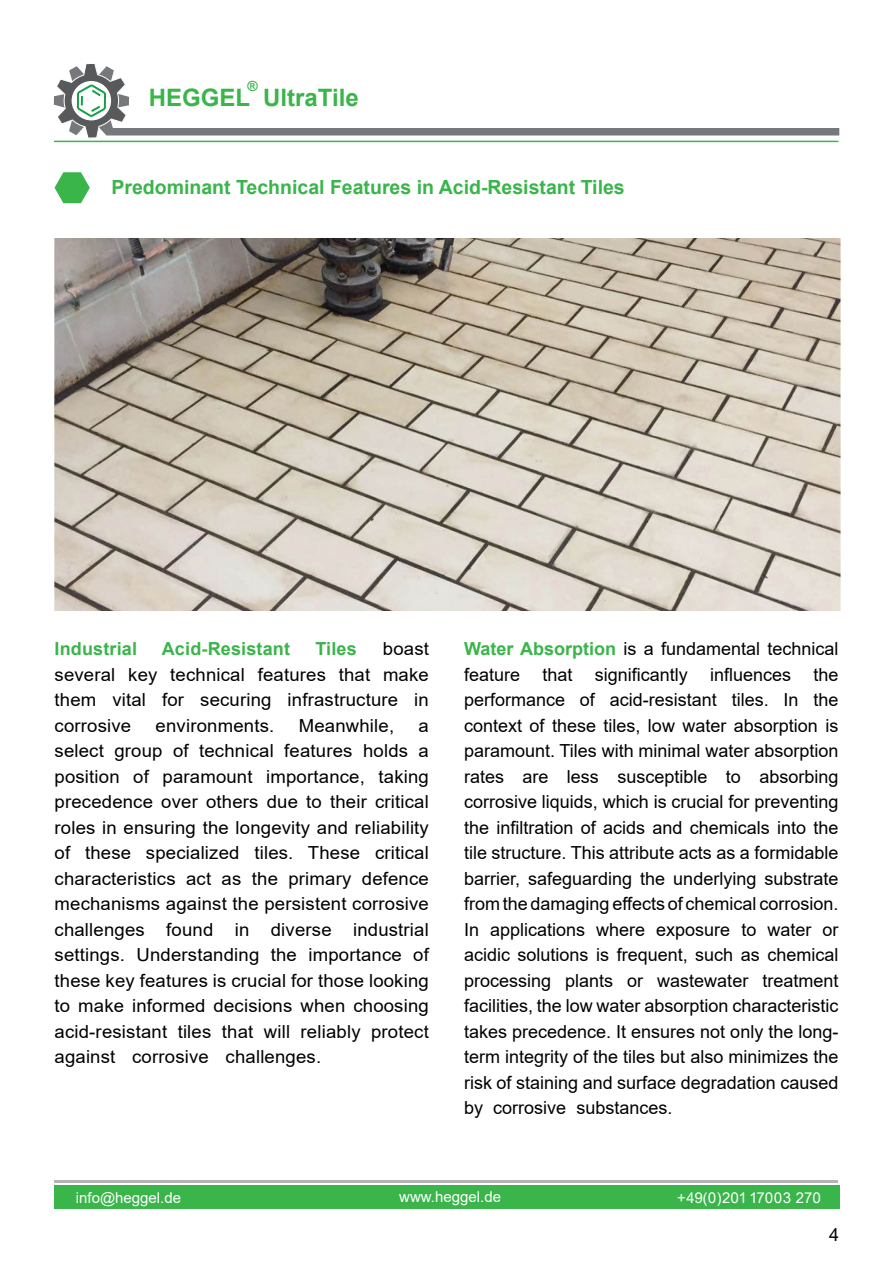
<style>
.page{position:relative;width:893px;height:1263px;background:#fff}
.page>*{position:absolute;margin:0;border:0;box-sizing:border-box;transform-origin:0 0}
.t1{font:700 24px "Arial";color:#39b54a}
.t2{font:700 19.5px "Arial";color:#39b54a}
.t3{font:18px/25.5px "Arial";letter-spacing:.01em;color:#000;text-align:justify}
.t4{font:700 18px "Arial";letter-spacing:.01em;color:#39b54a}
.t5{font:18px "ER Arial KOI 8";color:#000}
.t6{font:15px "Arial";color:#fff}
.t7{font:15px "ER Arial KOI 8";color:#fff}
.t8{font:700 13.95px "Arial";color:#39b54a}
.s1{font-weight:700;color:#39b54a}
</style>
<div class="page">
<div style="left:106px;top:128px;width:733px;height:7px;background:#77787b"></div>
<svg style="left:54px;top:64px;width:75px;height:74px"></svg>
<hr style="left:54px;top:141px;width:784px;height:1px;background:#39b54a">
<div style="left:55px;top:1185px;width:785px;height:24px;background:#39b54a"></div>
<hr style="left:55px;top:1180px;width:783px;height:3px;background:#767171">
<svg style="left:55px;top:172px;width:35px;height:31px"></svg>
<img style="left:55px;top:238px;width:785px;height:372px">
<p class="t8" style="left:247px;top:76px;width:12px">®</p>
<h1 class="t1" style="left:149px;top:80px;width:211px">HEGGEL UltraTile</h1>
<p class="t2" style="left:111px;top:174px;width:515px">Predominant Technical Features in Acid-Resistant Tiles</p>
<p class="t3" style="left:55px;top:636px;width:376px;text-indent:328px">boast several key technical features that make them vital for securing infrastructure in corrosive</p>
<p class="t4" style="left:55px;top:636px;width:84px">Industrial</p>
<p class="t4" style="left:162px;top:636px;width:130px">Acid-Resistant</p>
<p class="t4" style="left:315px;top:636px;width:43px">Tiles</p>
<p class="t3" style="left:156px;top:712px;width:120px">environments.</p>
<p class="t3" style="left:299px;top:712px;width:97px">Meanwhile,</p>
<p class="t3" style="left:55px;top:712px;width:376px;text-indent:364px">a select group of technical features holds a position of paramount importance, taking precedence over others due to their critical roles in ensuring the longevity and reliability of these specialized tiles. These critical characteristics act as the primary defence mechanisms against the persistent corrosive challenges found in diverse industrial settings. Understanding the importance of these key features is crucial for those looking to make informed decisions when choosing acid-resistant tiles that will reliably protect against corrosive challenges.</p>
<p class="t3" style="left:464px;top:636px;width:376px"><span class="s1">Water Absorption</span> is a fundamental technical feature that significantly influences the performance of acid-resistant tiles. In the context of these tiles, low water absorption is paramount. Tiles with minimal water absorption rates are less susceptible to absorbing corrosive liquids, which is crucial for preventing the infiltration of acids and chemicals into the tile structure. This attribute acts as a formidable barrier, safeguarding the underlying substrate from the damaging effects of chemical corrosion.<br>In applications where exposure to water or acidic solutions is frequent, such as chemical processing plants or wastewater treatment facilities, the low water absorption characteristic takes precedence. It ensures not only the long&shy;term integrity of the tiles but also minimizes the risk of staining and surface degradation caused by corrosive substances.</p>
<p class="t6" style="left:76px;top:1187px;width:107px">info@heggel.de</p>
<p class="t6" style="left:399px;top:1187px;width:103px">www.heggel.de</p>
<p class="t7" style="left:677px;top:1189px;width:146px">+49)0(201 17003 270</p>
<p class="t5" style="left:828px;top:1225px;width:12px">4</p>
</div>
